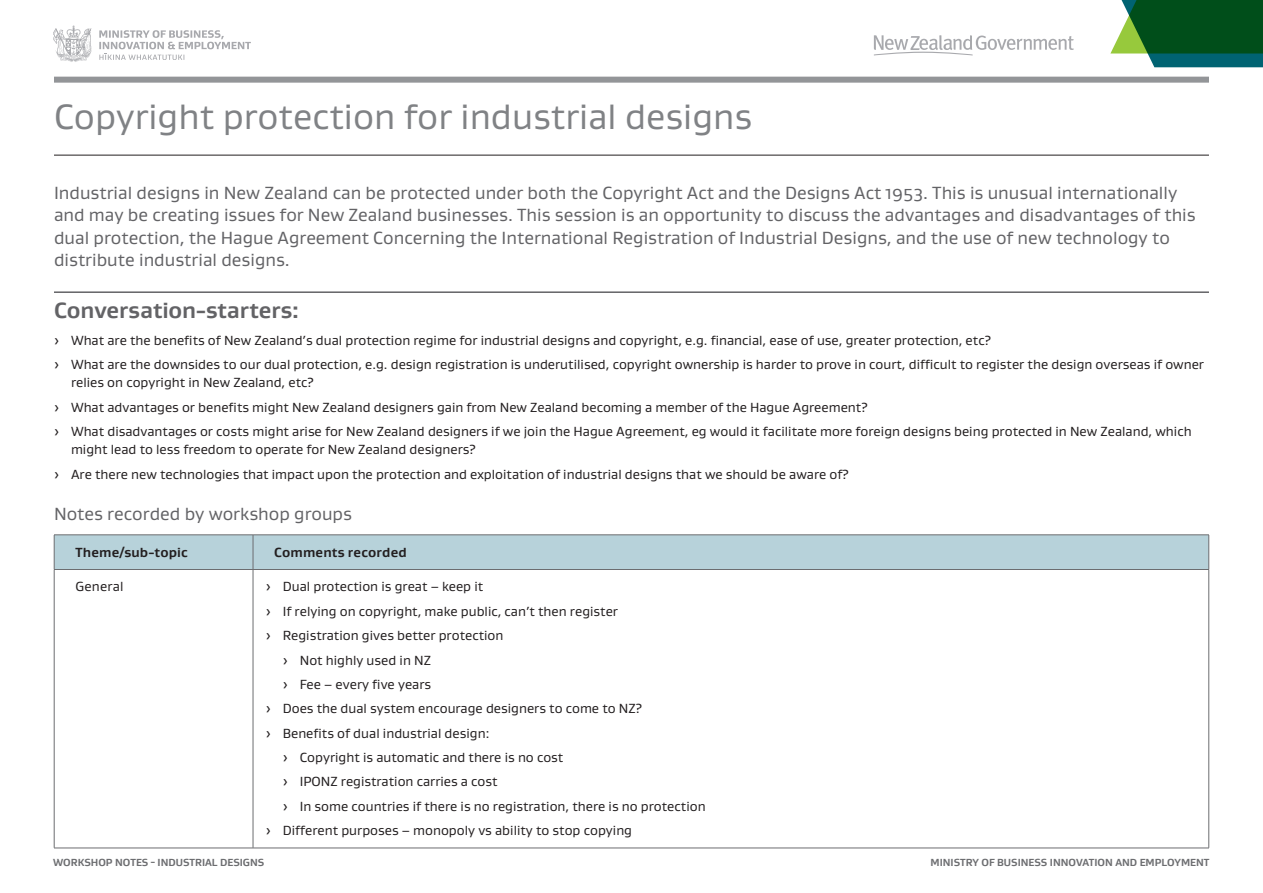
<style>
.page{position:relative;width:1263px;height:893px;background:#fff}
.page>*{position:absolute;margin:0;border:0;box-sizing:border-box;transform-origin:0 0}
.Section_Header_Gusta{font:36px "Gustan";color:#808285}
.Intro_text_with_rule{font:700 22.5px "Gustan";letter-spacing:-.005em;color:#636366}
.Intro_text_Gustan{font:18px/22.5px "Gustan";color:#636366}
.Body_text_Gustan{font:13.5px/18px "Gustan";color:#231f20}
.Heading_3_Gustan{font:700 13.5px "Gustan";letter-spacing:.01em;color:#231f20}
.t1{font:700 10.5px "Gustan";color:#6c6d70}
</style>
<div class="page">
<svg style="left:1110px;top:0;width:153px;height:67px;background:#276d44"></svg>
<div style="left:54px;top:77px;width:1155px;height:6px;background:#939598"></div>
<hr style="left:54px;top:155px;width:1155px;height:1px;background:#231f20">
<hr style="left:54px;top:291px;width:1155px;height:2px;background:#636366">
<div style="left:55px;top:536px;width:1153px;height:33px;background:#b7d2da"></div>
<hr style="left:54px;top:535px;width:199px;height:1px;background:#6c6d70">
<hr style="left:54px;top:535px;width:1px;height:34px;background:#6c6d70">
<hr style="left:253px;top:535px;width:956px;height:1px;background:#6c6d70">
<hr style="left:253px;top:535px;width:1px;height:34px;background:#6c6d70">
<hr style="left:1208px;top:535px;width:1px;height:34px;background:#6c6d70">
<hr style="left:54px;top:569px;width:199px;height:1px;background:#6c6d70">
<hr style="left:54px;top:570px;width:1px;height:278px;background:#6c6d70">
<hr style="left:253px;top:569px;width:956px;height:1px;background:#6c6d70">
<hr style="left:253px;top:570px;width:1px;height:278px;background:#6c6d70">
<hr style="left:1208px;top:570px;width:1px;height:278px;background:#6c6d70">
<hr style="left:54px;top:848px;width:199px;height:1px;background:#6c6d70">
<hr style="left:253px;top:848px;width:956px;height:1px;background:#6c6d70">
<svg style="left:874px;top:35px;width:200px;height:20px"></svg>
<svg style="left:53px;top:26px;width:39px;height:36px"></svg>
<svg style="left:99px;top:30px;width:152px;height:30px"></svg>
<p class="Section_Header_Gusta" style="left:54px;top:94px;width:700px">Copyright protection for industrial designs</p>
<p class="Intro_text_Gustan" style="left:54px;top:181px;width:1143px">Industrial designs in New Zealand can be protected under both the Copyright Act and the Designs Act 1953. This is unusual internationally and may be creating issues for New Zealand businesses. This session is an opportunity to discuss the advantages and disadvantages of this dual protection, the Hague Agreement Concerning the International Registration of Industrial Designs, and the use of new technology to distribute industrial designs.</p>
<p class="Intro_text_with_rule" style="left:54px;top:296px;width:247px">Conversation-starters:</p>
<p class="Body_text_Gustan" style="left:54px;top:331px;width:938px">› What are the benefits of New Zealand’s dual protection regime for industrial designs and copyright, e.g. financial, ease of use, greater protection, etc?</p>
<p class="Body_text_Gustan" style="left:71px;top:355px;width:1134px;text-indent:-17px">› What are the downsides to our dual protection, e.g. design registration is underutilised, copyright ownership is harder to prove in court, difficult to register the design overseas if owner relies on copyright in New Zealand, etc?</p>
<p class="Body_text_Gustan" style="left:54px;top:398px;width:815px">› What advantages or benefits might New Zealand designers gain from New Zealand becoming a member of the Hague Agreement?</p>
<p class="Body_text_Gustan" style="left:71px;top:422px;width:1122px;text-indent:-17px">› What disadvantages or costs might arise for New Zealand designers if we join the Hague Agreement, eg would it facilitate more foreign designs being protected in New Zealand, which might lead to less freedom to operate for New Zealand designers?</p>
<p class="Body_text_Gustan" style="left:54px;top:464px;width:796px">› Are there new technologies that impact upon the protection and exploitation of industrial designs that we should be aware of?</p>
<p class="Intro_text_Gustan" style="left:54px;top:502px;width:300px">Notes recorded by workshop groups</p>
<p class="Heading_3_Gustan" style="left:75px;top:543px;width:114px">Theme/sub-topic</p>
<p class="Heading_3_Gustan" style="left:274px;top:543px;width:134px">Comments recorded</p>
<p class="Body_text_Gustan" style="left:75px;top:577px;width:49px">General</p>
<p class="Body_text_Gustan" style="left:266px;top:577px;width:219px">› Dual protection is great – keep it</p>
<p class="Body_text_Gustan" style="left:266px;top:602px;width:354px">› If relying on copyright, make public, can’t then register</p>
<p class="Body_text_Gustan" style="left:266px;top:626px;width:239px">› Registration gives better protection</p>
<p class="Body_text_Gustan" style="left:283px;top:650px;width:150px">› Not highly used in NZ</p>
<p class="Body_text_Gustan" style="left:283px;top:675px;width:150px">› Fee – every five years</p>
<p class="Body_text_Gustan" style="left:266px;top:699px;width:378px">› Does the dual system encourage designers to come to NZ?</p>
<p class="Body_text_Gustan" style="left:266px;top:724px;width:225px">› Benefits of dual industrial design:</p>
<p class="Body_text_Gustan" style="left:283px;top:748px;width:282px">› Copyright is automatic and there is no cost</p>
<p class="Body_text_Gustan" style="left:283px;top:772px;width:216px">› IPONZ registration carries a cost</p>
<p class="Body_text_Gustan" style="left:283px;top:797px;width:424px">› In some countries if there is no registration, there is no protection</p>
<p class="Body_text_Gustan" style="left:266px;top:821px;width:368px">› Different purposes – monopoly vs ability to stop copying</p>
<p class="t1" style="left:53px;top:855px;width:213px">WORKSHOP NOTES - INDUSTRIAL DESIGNS</p>
<p class="t1" style="left:930px;top:855px;width:280px">MINISTRY OF BUSINESS INNOVATION AND EMPLOYMENT</p>
</div>
